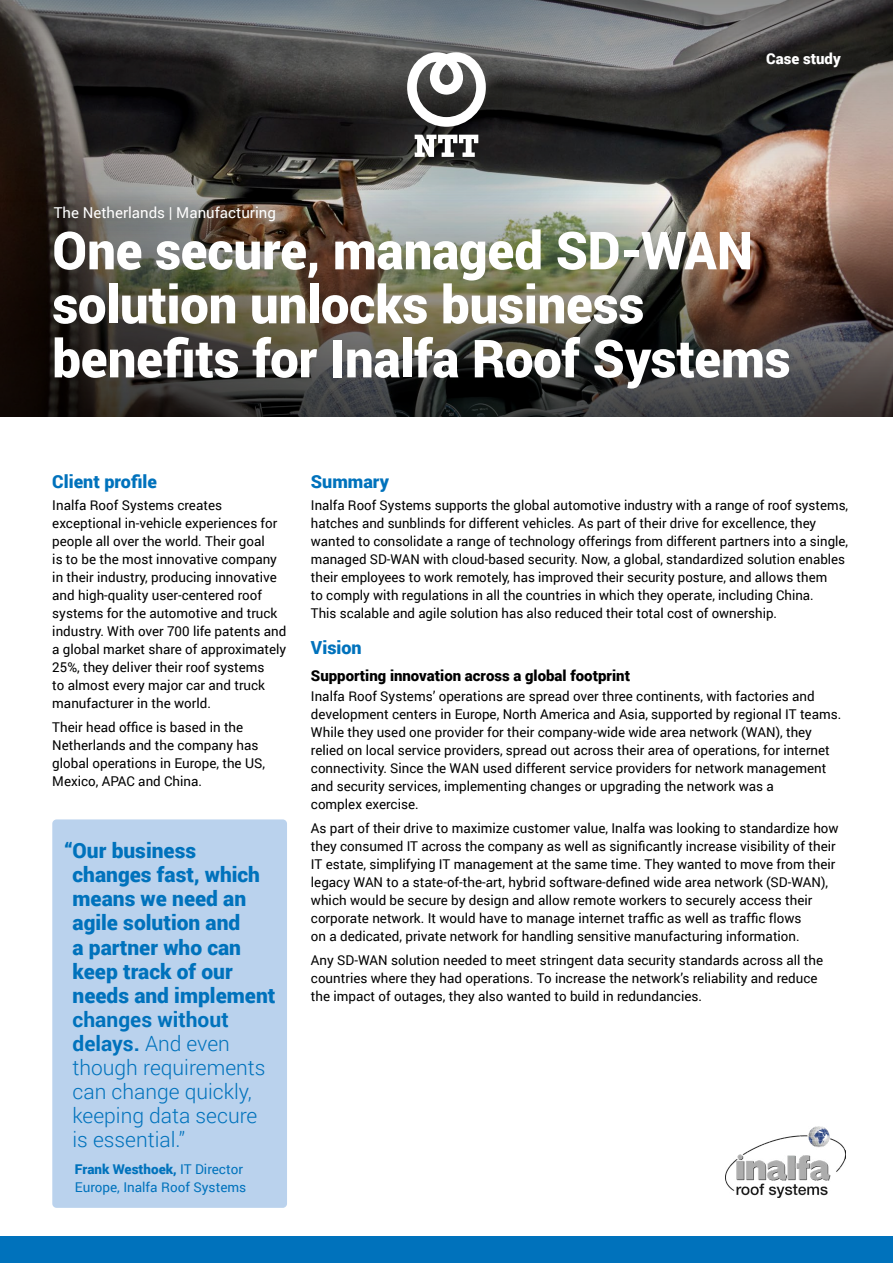
<style>
.page{position:relative;width:893px;height:1263px;background:#fff}
.page>*{position:absolute;margin:0;border:0;box-sizing:border-box;transform-origin:0 0}
.t1{font:900 52.5px/54px "Roboto";letter-spacing:-.005em;color:#fff}
.t2{font:900 21px/24px "Roboto";color:#0072bc}
.t3{font:300 21px/24px "Roboto";color:#0072bc}
.t4{font:900 18px "Roboto";color:#0072bc}
.t5{font:900 15px "Roboto";color:#000}
.t6{font:15px "Roboto";color:#fff}
.t7{font:900 15px "Roboto";color:#fff}
.t8{font:13.5px/18px "Roboto";color:#000}
.t9{font:13.5px/18px "Roboto";color:#0072bc}
.s1{font-weight:700}
.s2{font-weight:900}
</style>
<div class="page">
<svg style="left:0;top:393px;width:893px;height:24px"></svg>
<img style="left:0;top:0;width:893px;height:393px">
<div style="left:52px;top:819px;width:235px;height:389px;background:#bad2ed;border-radius:4px"></div>
<div style="left:0;top:1236px;width:893px;height:27px;background:#0072bc"></div>
<svg style="left:415px;top:135px;width:63px;height:22px"></svg>
<svg style="left:407px;top:52px;width:79px;height:75px"></svg>
<svg style="left:37px;top:188px;width:264px;height:57px"></svg>
<img style="left:725px;top:1127px;width:120px;height:70px">
<p class="t7" style="left:766px;top:48px;width:76px">Case study</p>
<p class="t6" style="left:54px;top:202px;width:224px">The Netherlands | Manufacturing</p>
<h1 class="t1" style="left:52px;top:222px;width:740px">One secure, managed SD-WAN solution unlocks business benefits for Inalfa Roof Systems</h1>
<h3 class="t4" style="left:52px;top:469px;width:106px">Client profile</h3>
<p class="t8" style="left:52px;top:496px;width:236px">Inalfa Roof Systems creates exceptional in-vehicle experiences for people all over the world. Their goal<br>is to be the most innovative company in their industry, producing innovative and high-quality user-centered roof systems for the automotive and truck industry. With over 700 life patents and a global market share of approximately 25%, they deliver their roof systems<br>to almost every major car and truck manufacturer in the world.</p>
<p class="t8" style="left:52px;top:718px;width:214px">Their head office is based in the<br>Netherlands and the company has global operations in Europe, the US,<br>Mexico, APAC and China.</p>
<h2 class="t2" style="left:73px;top:838px;width:204px;text-indent:-8px">“Our business changes fast, which means we need an agile solution and<br>a partner who can keep track of our needs and implement</h2>
<h2 class="t3" style="left:73px;top:1006px;width:195px"><span class="s1">changes without delays.</span> And even though requirements can change quickly, keeping data secure is essential.”</h2>
<p class="t9" style="left:75px;top:1159px;width:173px"><span class="s2">Frank Westhoek,</span> IT Director<br>Europe, Inalfa Roof Systems</p>
<h3 class="t4" style="left:311px;top:469px;width:80px">Summary</h3>
<p class="t8" style="left:311px;top:496px;width:539px">Inalfa Roof Systems supports the global automotive industry with a range of roof systems, hatches and sunblinds for different vehicles. As part of their drive for excellence, they wanted to consolidate a range of technology offerings from different partners into a single, managed SD-WAN with cloud-based security. Now, a global, standardized solution enables their employees to work remotely, has improved their security posture, and allows them<br>to comply with regulations in all the countries in which they operate, including China.<br>This scalable and agile solution has also reduced their total cost of ownership.</p>
<h3 class="t4" style="left:311px;top:635px;width:52px">Vision</h3>
<p class="t5" style="left:311px;top:664px;width:321px">Supporting innovation across a global footprint</p>
<p class="t8" style="left:311px;top:686px;width:532px">Inalfa Roof Systems’ operations are spread over three continents, with factories and development centers in Europe, North America and Asia, supported by regional IT teams.<br>While they used one provider for their company-wide wide area network (WAN), they relied on local service providers, spread out across their area of operations, for internet connectivity. Since the WAN used different service providers for network management and security services, implementing changes or upgrading the network was a<br>complex exercise.</p>
<p class="t8" style="left:311px;top:819px;width:529px">As part of their drive to maximize customer value, Inalfa was looking to standardize how they consumed IT across the company as well as significantly increase visibility of their IT estate, simplifying IT management at the same time. They wanted to move from their legacy WAN to a state-of-the-art, hybrid software-defined wide area network (SD-WAN), which would be secure by design and allow remote workers to securely access their corporate network. It would have to manage internet traffic as well as traffic flows<br>on a dedicated, private network for handling sensitive manufacturing information.</p>
<p class="t8" style="left:311px;top:951px;width:514px">Any SD-WAN solution needed to meet stringent data security standards across all the countries where they had operations. To increase the network’s reliability and reduce the impact of outages, they also wanted to build in redundancies.</p>
</div>
